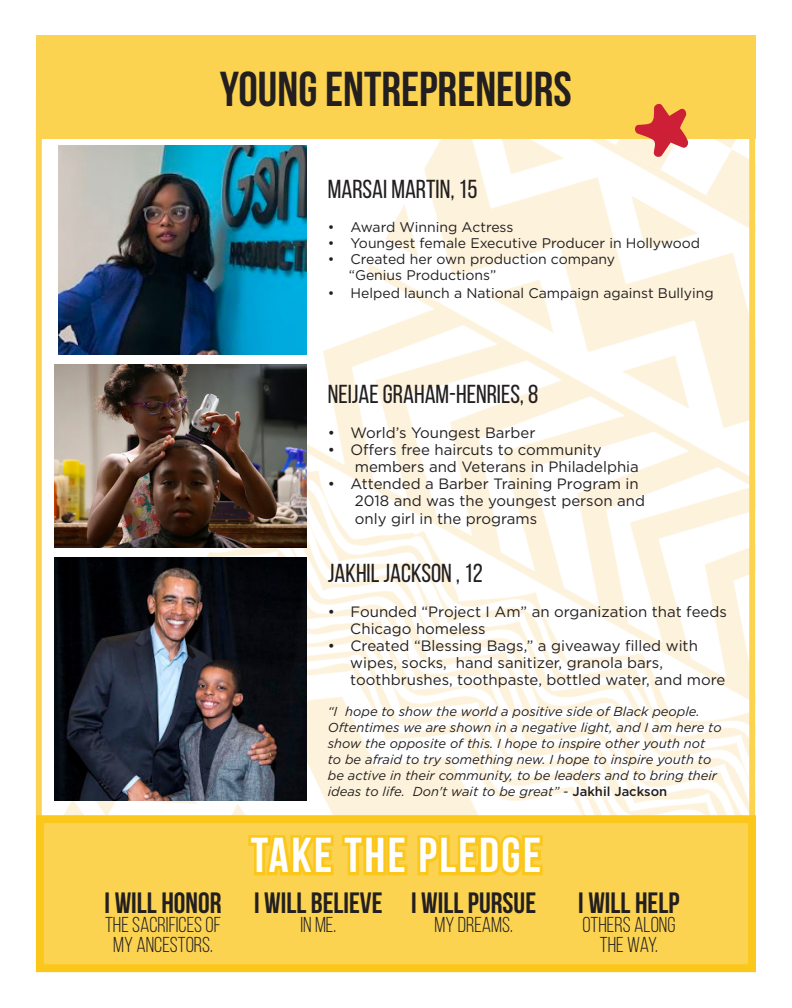
<style>
.page{position:relative;width:792px;height:1008px;background:#fff}
.page>*{position:absolute;margin:0;border:0;box-sizing:border-box;transform-origin:0 0}
.t1{font:700 49px "Bebas Neue";color:#231f20}
.t2{font:700 49px "Bebas Neue";letter-spacing:.05em;color:#fff}
.t3{font:700 29.4px "Bebas Neue";color:#231f20}
.t4{font:26px "Bebas Neue";color:#231f20}
.t5{font:21.6px "Bebas Neue";color:#231f20}
.t6{font:15px/17px "Gotham";color:#231f20}
.t7{font:14px/16px "Gotham";color:#231f20}
.t8{font:italic 13px/16px "Gotham";color:#231f20}
.s1{font-weight:500;font-style:normal}
</style>
<div class="page">
<img style="left:54px;top:139px;width:702px;height:676px">
<div style="left:36px;top:35px;width:720px;height:104px;background:#fbd351"></div>
<div style="left:36px;top:94px;width:719px;height:878px;border:6px solid #fbd351"></div>
<div style="left:36px;top:815px;width:720px;height:157px;background:#fbd351;border:8px solid #fbc71a"></div>
<svg style="left:248px;top:834px;width:295px;height:42px"></svg>
<img style="left:58px;top:145px;width:249px;height:209px">
<img style="left:55px;top:365px;width:252px;height:182px">
<img style="left:55px;top:557px;width:252px;height:244px">
<svg style="left:634px;top:103px;width:55px;height:56px"></svg>
<p class="t1" style="left:220px;top:62px;width:353px">YOUNG ENTREPRENEURS</p>
<p class="t4" style="left:328px;top:175px;width:151px">MARSAI MARTIN, 15</p>
<p class="t7" style="left:328px;top:219px;width:187px">• Award Winning Actress</p>
<p class="t7" style="left:328px;top:235px;width:374px">• Youngest female Executive Producer in Hollywood</p>
<p class="t7" style="left:349px;top:251px;width:268px;text-indent:-21px">• Created her own production company “Genius Productions”</p>
<p class="t7" style="left:328px;top:285px;width:388px">• Helped launch a National Campaign against Bullying</p>
<p class="t4" style="left:328px;top:380px;width:212px">NEIJAE GRAHAM-HENRIES, 8</p>
<p class="t6" style="left:328px;top:423px;width:209px">• World’s Youngest Barber</p>
<p class="t6" style="left:355px;top:440px;width:286px;text-indent:-27px">• Offers free haircuts to community members and Veterans in Philadelphia</p>
<p class="t6" style="left:355px;top:474px;width:292px;line-height:17.5px;text-indent:-27px">• Attended a Barber Training Program in<br>2018 and was the youngest person and only girl in the programs</p>
<p class="t4" style="left:328px;top:559px;width:157px">JAKHIL JACKSON , 12</p>
<p class="t6" style="left:350px;top:603px;width:378px;text-indent:-22px">• Founded “Project I Am” an organization that feeds<br>Chicago homeless</p>
<p class="t6" style="left:350px;top:637px;width:377px;text-indent:-22px">• Created “Blessing Bags,” a giveaway filled with wipes, socks, hand sanitizer, granola bars, toothbrushes, toothpaste, bottled water, and more</p>
<p class="t8" style="left:328px;top:703px;width:395px">“I hope to show the world a positive side of Black people.<br>Oftentimes we are shown in a negative light, and I am here to show the opposite of this. I hope to inspire other youth not to be afraid to try something new. I hope to inspire youth to be active in their community, to be leaders and to bring their ideas to life. Don't wait to be great” - <span class="s1">Jakhil Jackson</span></p>
<p class="t3" style="left:105px;top:886px;width:118px">I WILL HONOR</p>
<p class="t5" style="left:105px;top:913px;width:117px">THE SACRIFICES OF</p>
<p class="t5" style="left:113px;top:933px;width:101px">MY ANCESTORS.</p>
<p class="t2" style="left:251px;top:829px;width:292px">TAKE THE PLEDGE</p>
<p class="t3" style="left:254px;top:886px;width:130px">I WILL BELIEVE</p>
<p class="t5" style="left:301px;top:913px;width:37px">IN ME.</p>
<p class="t3" style="left:411px;top:886px;width:126px">I WILL PURSUE</p>
<p class="t5" style="left:435px;top:913px;width:80px">MY DREAMS.</p>
<p class="t3" style="left:578px;top:886px;width:103px">I WILL HELP</p>
<p class="t5" style="left:582px;top:913px;width:95px">OTHERS ALONG</p>
<p class="t5" style="left:600px;top:933px;width:60px">THE WAY.</p>
</div>
